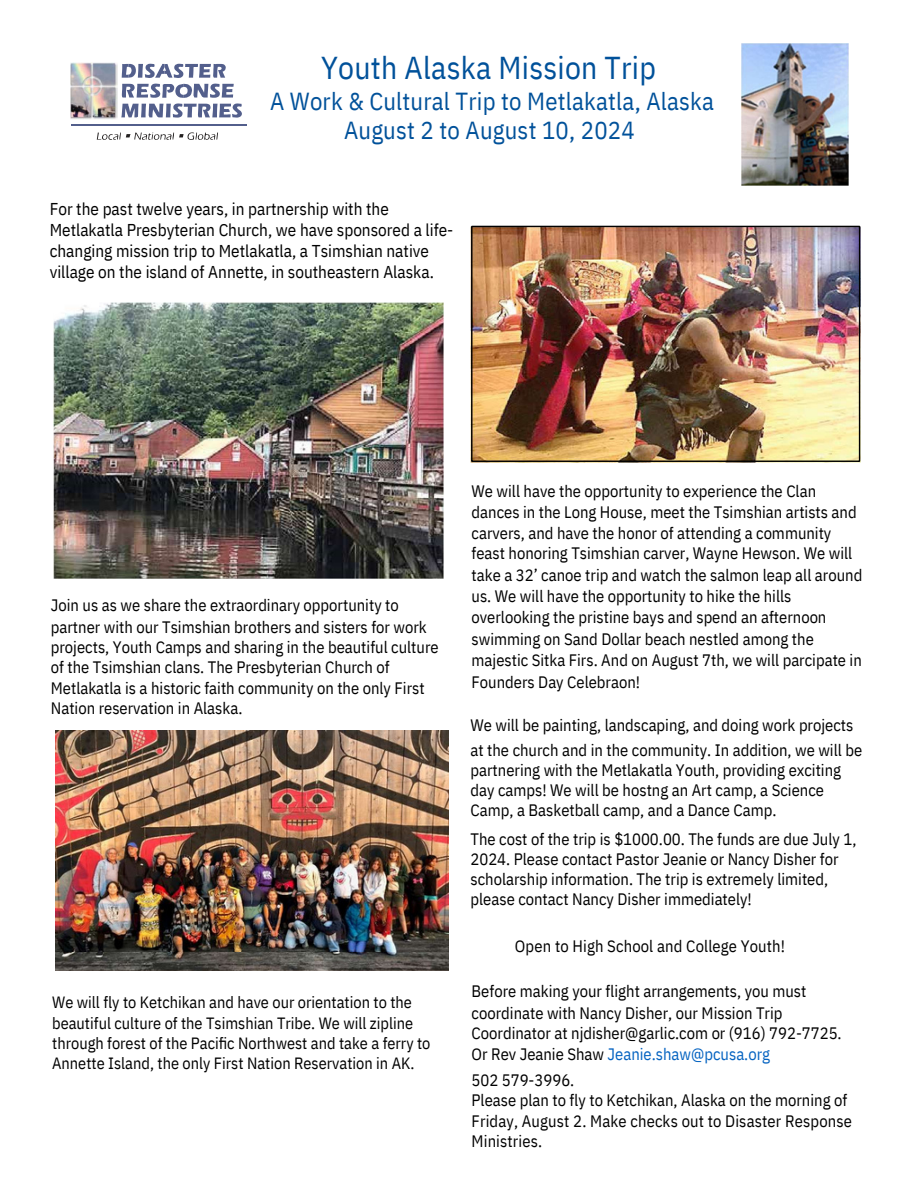
<style>
.page{position:relative;width:918px;height:1188px;background:#fff}
.page>*{position:absolute;margin:0;border:0;box-sizing:border-box;transform-origin:0 0}
.t1{font:31.65px "IBM Plex Sans Cond";letter-spacing:.01em;color:#00519a}
.t2{font:24.6px/29px "IBM Plex Sans Cond";letter-spacing:.01em;color:#00519a;text-align:center}
.t3{font:17.1px/21px "IBM Plex Sans Cond";color:#010101}
.t4{font:16.5px "IBM Plex Sans Cond";color:#010101}
.t5{font:16.5px "IBM Plex Sans Cond";color:#0563c1}
.t6{font:16.35px "IBM Plex Sans Cond";color:#010101}
.s1{color:#010101}
</style>
<div class="page">
<img style="left:742px;top:44px;width:107px;height:142px">
<img style="left:55px;top:731px;width:394px;height:239px">
<img style="left:53px;top:303px;width:391px;height:275px">
<img style="left:473px;top:228px;width:385px;height:232px">
<svg style="left:122px;top:64px;width:104px;height:14px"></svg>
<svg style="left:121px;top:84px;width:121px;height:34px"></svg>
<hr style="left:72px;top:124px;width:175px;height:2px;background:#535f8c">
<div style="left:471px;top:226px;width:389px;height:236px;border:1px solid #010101"></div>
<img style="left:71px;top:62px;width:47px;height:58px">
<svg style="left:97px;top:132px;width:121px;height:8px"></svg>
<p class="t1" style="left:321px;top:47px;width:336px">Youth Alaska Mission Trip</p>
<p class="t2" style="left:270px;top:86px;width:446px">A Work &amp; Cultural Trip to Metlakatla, Alaska<br>August 2 to August 10, 2024</p>
<p class="t3" style="left:50px;top:198px;width:405px">For the past twelve years, in partnership with the Metlakatla Presbyterian Church, we have sponsored a life&shy;changing mission trip to Metlakatla, a Tsimshian native village on the island of Annette, in southeastern Alaska.</p>
<p class="t4" style="left:51px;top:595px;width:350px">Join us as we share the extraordinary opportunity to</p>
<p class="t4" style="left:51px;top:616px;width:377px">partner with our Tsimshian brothers and sisters for work</p>
<p class="t4" style="left:51px;top:636px;width:389px">projects, Youth Camps and sharing in the beautiful culture</p>
<p class="t4" style="left:51px;top:656px;width:340px">of the Tsimshian clans. The Presbyterian Church of</p>
<p class="t4" style="left:51px;top:677px;width:375px">Metlakatla is a historic faith community on the only First</p>
<p class="t4" style="left:51px;top:697px;width:193px">Nation reservation in Alaska.</p>
<p class="t6" style="left:52px;top:991px;width:361px">We will fly to Ketchikan and have our orientation to the</p>
<p class="t6" style="left:52px;top:1013px;width:362px">beautiful culture of the Tsimshian Tribe. We will zipline</p>
<p class="t6" style="left:52px;top:1032px;width:380px">through forest of the Pacific Northwest and take a ferry to</p>
<p class="t6" style="left:52px;top:1052px;width:364px">Annette Island, the only First Nation Reservation in AK.</p>
<p class="t4" style="left:472px;top:480px;width:346px">We will have the opportunity to experience the Clan</p>
<p class="t4" style="left:472px;top:501px;width:387px">dances in the Long House, meet the Tsimshian artists and</p>
<p class="t4" style="left:472px;top:522px;width:361px">carvers, and have the honor of attending a community</p>
<p class="t4" style="left:472px;top:542px;width:382px">feast honoring Tsimshian carver, Wayne Hewson. We will</p>
<p class="t4" style="left:472px;top:564px;width:392px">take a 32’ canoe trip and watch the salmon leap all around</p>
<p class="t4" style="left:472px;top:585px;width:321px">us. We will have the opportunity to hike the hills</p>
<p class="t4" style="left:472px;top:606px;width:356px">overlooking the pristine bays and spend an afternoon</p>
<p class="t4" style="left:472px;top:628px;width:344px">swimming on Sand Dollar beach nestled among the</p>
<p class="t4" style="left:472px;top:649px;width:392px">majestic Sitka Firs. And on August 7th, we will parcipate in</p>
<p class="t4" style="left:472px;top:671px;width:170px">Founders Day Celebraon!</p>
<p class="t4" style="left:471px;top:714px;width:384px">We will be painting, landscaping, and doing work projects</p>
<p class="t4" style="left:471px;top:739px;width:393px">at the church and in the community. In addition, we will be</p>
<p class="t4" style="left:471px;top:759px;width:372px">partnering with the Metlakatla Youth, providing exciting</p>
<p class="t4" style="left:471px;top:779px;width:355px">day camps! We will be hostng an Art camp, a Science</p>
<p class="t4" style="left:471px;top:800px;width:308px">Camp, a Basketball camp, and a Dance Camp.</p>
<p class="t4" style="left:471px;top:828px;width:387px">The cost of the trip is $1000.00. The funds are due July 1,</p>
<p class="t4" style="left:471px;top:848px;width:370px">2024. Please contact Pastor Jeanie or Nancy Disher for</p>
<p class="t4" style="left:471px;top:868px;width:359px">scholarship information. The trip is extremely limited,</p>
<p class="t4" style="left:471px;top:888px;width:283px">please contact Nancy Disher immediately!</p>
<p class="t4" style="left:515px;top:935px;width:272px">Open to High School and College Youth!</p>
<p class="t4" style="left:472px;top:980px;width:336px">Before making your flight arrangements, you must</p>
<p class="t4" style="left:472px;top:1002px;width:312px">coordinate with Nancy Disher, our Mission Trip</p>
<p class="t4" style="left:472px;top:1022px;width:372px">Coordinator at njdisher@garlic.com or (916) 792-7725.</p>
<p class="t5" style="left:472px;top:1043px;width:300px"><span class="s1">Or Rev Jeanie Shaw</span> Jeanie.shaw@pcusa.org</p>
<p class="t4" style="left:472px;top:1069px;width:104px">502 579-3996.</p>
<p class="t4" style="left:472px;top:1090px;width:377px">Please plan to fly to Ketchikan, Alaska on the morning of</p>
<p class="t4" style="left:472px;top:1110px;width:382px">Friday, August 2. Make checks out to Disaster Response</p>
<p class="t4" style="left:472px;top:1130px;width:72px">Ministries.</p>
</div>
